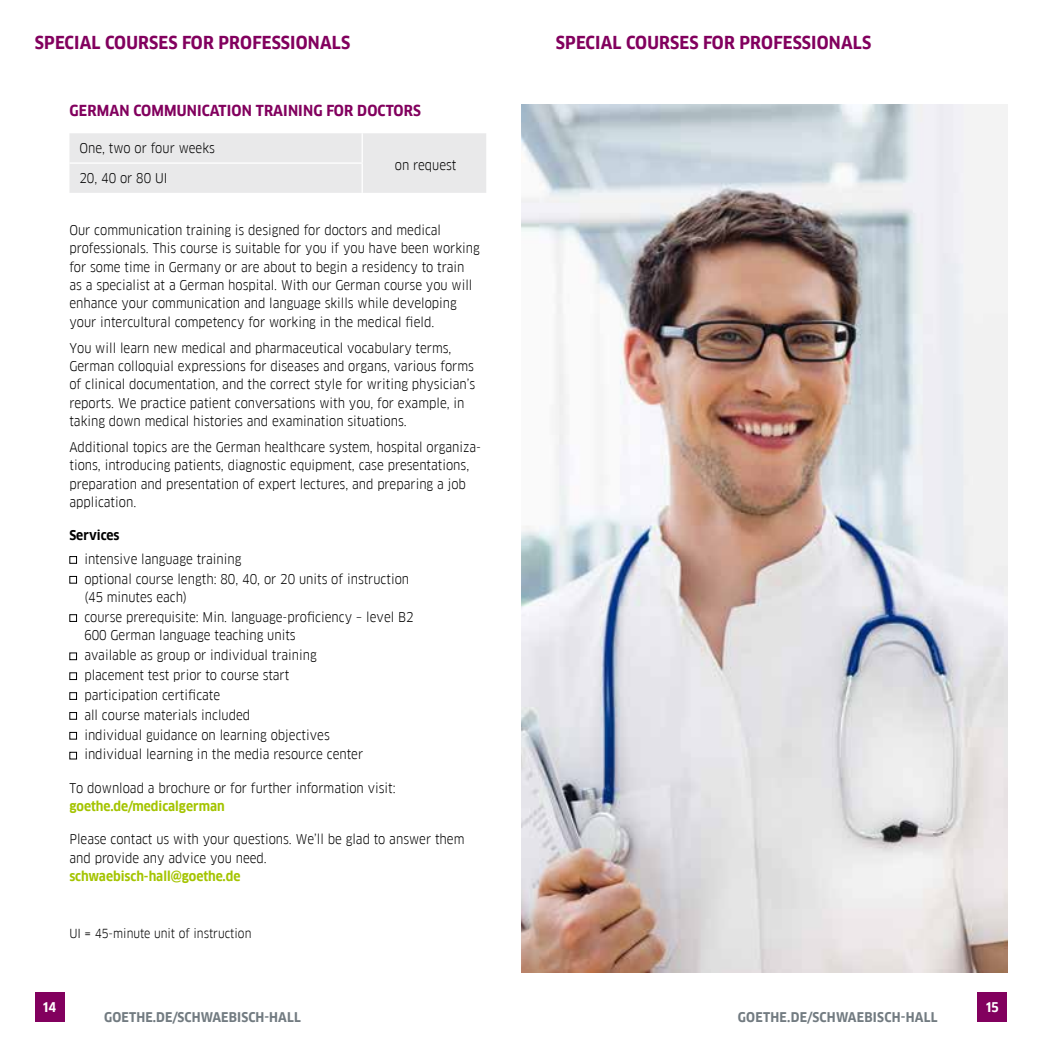
<style>
.page{position:relative;width:1042px;height:1042px;background:#fff}
.page>*{position:absolute;margin:0;border:0;box-sizing:border-box;transform-origin:0 0}
.t1{font:700 17.5px "Goethe FF Clan";letter-spacing:.01em;color:#82005e}
.t2{font:700 14.88px "Goethe FF Clan";letter-spacing:.01em;color:#82005e}
.t3{font:13.12px/18.4px "Goethe FF Clan";color:#000}
.t4{font:700 13.12px "Goethe FF Clan";letter-spacing:.01em;color:#727b81}
.t5{font:700 13.12px "Goethe FF Clan";color:#a4c400}
.t6{font:700 13.12px "Goethe FF Clan";letter-spacing:-.01em;color:#000}
.t7{font:700 13.12px "Goethe FF Clan";color:#fff}
.t8{font:12.25px "Goethe FF Clan";color:#000}
</style>
<div class="page">
<div style="left:977px;top:992px;width:30px;height:30px;background:#82005e"></div>
<div style="left:35px;top:992px;width:29px;height:30px;background:#82005e"></div>
<div style="left:69px;top:556px;width:8px;height:8px;border:1px solid #000"></div>
<div style="left:69px;top:576px;width:8px;height:7px;border:1px solid #000"></div>
<div style="left:69px;top:614px;width:8px;height:8px;border:1px solid #000"></div>
<div style="left:69px;top:652px;width:8px;height:8px;border:1px solid #000"></div>
<div style="left:69px;top:672px;width:8px;height:8px;border:1px solid #000"></div>
<div style="left:69px;top:692px;width:8px;height:8px;border:1px solid #000"></div>
<div style="left:69px;top:712px;width:8px;height:7px;border:1px solid #000"></div>
<div style="left:69px;top:732px;width:8px;height:7px;border:1px solid #000"></div>
<div style="left:69px;top:752px;width:8px;height:7px;border:1px solid #000"></div>
<img style="left:521px;top:104px;width:486px;height:868px">
<div style="left:69px;top:133px;width:417px;height:60px;background:#e9e9ea"></div>
<hr style="left:361px;top:133px;width:2px;height:29px;background:#fff">
<hr style="left:361px;top:164px;width:2px;height:29px;background:#fff">
<hr style="left:69px;top:162px;width:294px;height:2px;background:#fff">
<h1 class="t1" style="left:35px;top:32px;width:92px">SPECIAL COUR</h1>
<h1 class="t1" style="left:149px;top:32px;width:203px">SES FOR PROFESSIONALS</h1>
<h1 class="t1" style="left:556px;top:32px;width:92px">SPECIAL COUR</h1>
<h1 class="t1" style="left:670px;top:32px;width:203px">SES FOR PROFESSIONALS</h1>
<p class="t2" style="left:70px;top:102px;width:353px">GERMAN COMMUNICATION TRAINING FOR DOCTORS</p>
<p class="t3" style="left:79px;top:139px;width:137px">One, two or four weeks</p>
<p class="t3" style="left:79px;top:169px;width:90px">20, 40 or 80 UI</p>
<p class="t3" style="left:395px;top:156px;width:63px">on request</p>
<p class="t3" style="left:69px;top:221px;width:412px">Our communication training is designed for doctors and medical professionals. This course is suitable for you if you have been working for some time in Germany or are about to begin a residency to train as a specialist at a German hospital. With our German course you will enhance your communication and language skills while developing your intercultural competency for working in the medical field.</p>
<p class="t3" style="left:69px;top:338px;width:407px">You will learn new medical and pharmaceutical vocabulary terms, German colloquial expressions for diseases and organs, various forms of clinical documentation, and the correct style for writing physician’s reports. We practice patient conversations with you, for example, in taking down medical histories and examination situations.</p>
<p class="t3" style="left:69px;top:438px;width:413px">Additional topics are the German healthcare system, hospital organiza&shy;tions, introducing patients, diagnostic equipment, case presentations, preparation and presentation of expert lectures, and preparing a job application.</p>
<p class="t6" style="left:69px;top:528px;width:51px">Services</p>
<p class="t3" style="left:84px;top:549px;width:326px;line-height:19.9px">intensive language training<br>optional course length: 80, 40, or 20 units of instruction</p>
<p class="t3" style="left:84px;top:587px;width:331px;line-height:19.9px">(45 minutes each)<br>course prerequisite: Min. language-proficiency – level B2</p>
<p class="t3" style="left:84px;top:625px;width:280px;line-height:19.9px">600 German language teaching units<br>available as group or individual training placement test prior to course start participation certificate<br>all course materials included<br>individual guidance on learning objectives individual learning in the media resource center</p>
<p class="t3" style="left:69px;top:778px;width:328px">To download a brochure or for further information visit:</p>
<p class="t5" style="left:69px;top:798px;width:157px">goethe.de/medicalgerman</p>
<p class="t3" style="left:69px;top:830px;width:396px">Please contact us with your questions. We’ll be glad to answer them and provide any advice you need.</p>
<p class="t5" style="left:69px;top:868px;width:172px">schwaebisch-hall@goethe.de</p>
<p class="t8" style="left:69px;top:926px;width:183px">UI = 45-minute unit of instruction</p>
<p class="t7" style="left:43px;top:1000px;width:15px">14</p>
<p class="t7" style="left:986px;top:1000px;width:14px">15</p>
<p class="t4" style="left:104px;top:1009px;width:198px">goethe.de/SCHWAEBISCH-HALL</p>
<p class="t4" style="left:738px;top:1009px;width:201px">goethe.de/SCHWAEBISCH-HALL</p>
</div>
